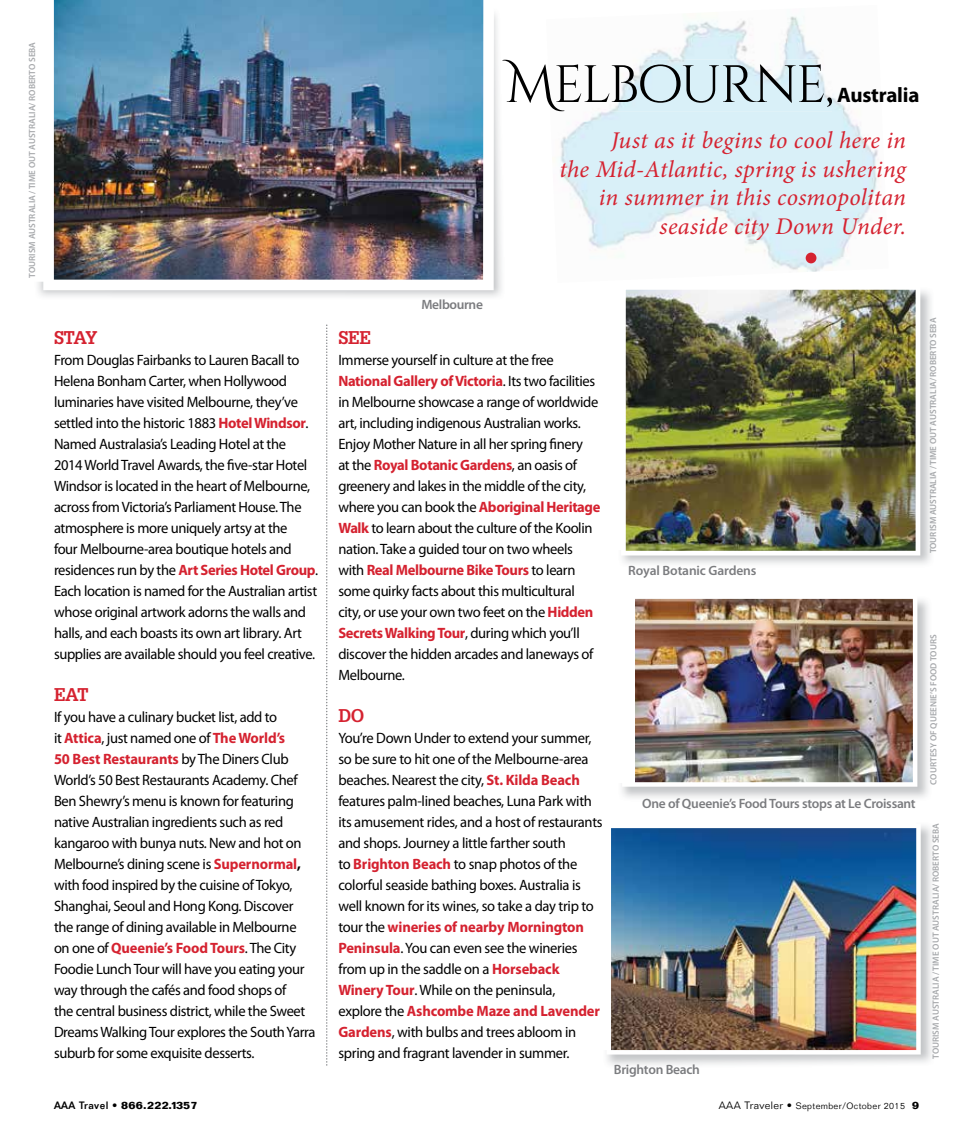
<style>
.page{position:relative;width:972px;height:1134px;background:#fff}
.page>*{position:absolute;margin:0;border:0;box-sizing:border-box;transform-origin:0 0}
.t1{font:52.5px "Cinzel Decorative";letter-spacing:-.035em;color:#000}
.t2{font:italic 24px/28.5px "Minion Pro";letter-spacing:.01em;color:#d52230;text-align:right}
.t3{font:700 21px "Myriad Pro";letter-spacing:-.01em;color:#000}
.t4{font:700 18px "Glypha";letter-spacing:-.025em;color:#d52230}
.t5{font:15px/21px "Myriad Pro";letter-spacing:-.025em;color:#000}
.t6{font:600 13.5px "Myriad Pro";letter-spacing:-.02em;color:#7b7c7f}
.t7{font:700 10.5px "Folio";letter-spacing:.03em;color:#000}
.t8{font:600 9px "Myriad Pro";color:#a7a9ac}
.t9{font:300 9px "Folio";letter-spacing:.04em;color:#000}
.s1{font-weight:700;color:#d52230}
.s2{font-weight:700}
.s3{font-weight:500}
.s4{font-weight:300}
.s5{font-size:10.5px}
.s6{font-weight:700;font-size:10.5px}
</style>
<div class="page">
<img style="left:552px;top:16px;width:328px;height:256px">
<img style="left:552px;top:60px;width:280px;height:51px">
<div style="left:806px;top:253px;width:10px;height:10px;background:#d52230;border-radius:50%"></div>
<img style="left:43px;top:0;width:451px;height:290px">
<img style="left:622px;top:291px;width:309px;height:273px">
<img style="left:622px;top:289px;width:298px;height:267px">
<img style="left:607px;top:826px;width:314px;height:229px">
<img style="left:622px;top:599px;width:306px;height:199px">
<img style="left:622px;top:598px;width:295px;height:189px">
<svg style="left:326px;top:325px;width:1px;height:741px"></svg>
<p class="t8" style="left:26px;top:278px;width:237px;rotate:-90deg">TOURISM AUSTRALIA / TIME OUT AUSTRALIA/ ROBERTO SEBA</p>
<h1 class="t1" style="left:506px;top:51px;width:330px">Melbourne,</h1>
<h3 class="t3" style="left:837px;top:81px;width:84px">Australia</h3>
<h2 class="t2" style="left:559px;top:126px;width:348px">Just as it begins to cool here in<br>the Mid-Atlantic, spring is ushering in summer in this cosmopolitan seaside city Down Under.</h2>
<p class="t4" style="left:54px;top:326px;width:45px">STAY</p>
<p class="t5" style="left:54px;top:349px;width:266px">From Douglas Fairbanks to Lauren Bacall to Helena Bonham Carter, when Hollywood luminaries have visited Melbourne, they’ve settled into the historic 1883 <span class="s1">Hotel Windsor</span>.<br>Named Australasia’s Leading Hotel at the 2014 World Travel Awards, the five-star Hotel Windsor is located in the heart of Melbourne, across from Victoria’s Parliament House. The atmosphere is more uniquely artsy at the<br>four Melbourne-area boutique hotels and residences run by the <span class="s1">Art Series Hotel Group</span>.<br>Each location is named for the Australian artist whose original artwork adorns the walls and halls, and each boasts its own art library. Art supplies are available should you feel creative.</p>
<p class="t4" style="left:54px;top:683px;width:36px">EAT</p>
<p class="t5" style="left:54px;top:706px;width:263px">If you have a culinary bucket list, add to<br>it <span class="s1">Attica</span>, just named one of <span class="s1">The World’s<br>50 Best Restaurants</span> by The Diners Club World’s 50 Best Restaurants Academy. Chef Ben Shewry’s menu is known for featuring native Australian ingredients such as red kangaroo with bunya nuts. New and hot on Melbourne’s dining scene is <span class="s1">Supernormal</span><span class="s2">, </span>with food inspired by the cuisine of Tokyo, Shanghai, Seoul and Hong Kong. Discover the range of dining available in Melbourne on one of <span class="s1">Queenie’s Food Tours</span>. The City Foodie Lunch Tour will have you eating your way through the cafés and food shops of<br>the central business district, while the Sweet Dreams Walking Tour explores the South Yarra suburb for some exquisite desserts.</p>
<p class="t6" style="left:421px;top:296px;width:63px">Melbourne</p>
<p class="t4" style="left:338px;top:326px;width:34px">SEE</p>
<p class="t5" style="left:338px;top:349px;width:264px">Immerse yourself in culture at the free <span class="s1">National Gallery of Victoria</span>. Its two facilities in Melbourne showcase a range of worldwide art, including indigenous Australian works.<br>Enjoy Mother Nature in all her spring finery<br>at the <span class="s1">Royal Botanic Gardens</span>, an oasis of greenery and lakes in the middle of the city, where you can book the <span class="s1">Aboriginal Heritage Walk</span> to learn about the culture of the Koolin nation. Take a guided tour on two wheels with <span class="s1">Real Melbourne Bike Tours</span> to learn some quirky facts about this multicultural city, or use your own two feet on the <span class="s1">Hidden Secrets Walking Tour</span>, during which you’ll discover the hidden arcades and laneways of Melbourne.</p>
<p class="t4" style="left:338px;top:704px;width:28px">DO</p>
<p class="t5" style="left:338px;top:727px;width:266px">You’re Down Under to extend your summer, so be sure to hit one of the Melbourne-area beaches. Nearest the city, <span class="s1">St. Kilda Beach </span>features palm-lined beaches, Luna Park with its amusement rides, and a host of restaurants and shops. Journey a little farther south<br>to <span class="s1">Brighton Beach</span> to snap photos of the colorful seaside bathing boxes. Australia is well known for its wines, so take a day trip to tour the <span class="s1">wineries of nearby Mornington Peninsula</span>. You can even see the wineries from up in the saddle on a <span class="s1">Horseback Winery Tour</span>. While on the peninsula, explore the <span class="s1">Ashcombe Maze and Lavender Gardens</span>, with bulbs and trees abloom in spring and fragrant lavender in summer.</p>
<p class="t6" style="left:628px;top:561px;width:130px">Royal Botanic Gardens</p>
<p class="t6" style="left:642px;top:795px;width:275px">One of Queenie’s Food Tours stops at Le Croissant</p>
<p class="t6" style="left:614px;top:1060px;width:88px">Brighton Beach</p>
<p class="t7" style="left:54px;top:1099px;width:145px"><span class="s3">AAA Travel</span> <span class="s4">•</span> 866.222.1357</p>
<p class="t9" style="left:719px;top:1101px;width:202px"><span class="s5">AAA Traveler •</span> September/October 2015 <span class="s6">9</span></p>
<p class="t8" style="left:928px;top:553px;width:237px;rotate:-90deg">TOURISM AUSTRALIA / TIME OUT AUSTRALIA/ ROBERTO SEBA</p>
<p class="t8" style="left:928px;top:785px;width:152px;rotate:-90deg">COURTESY OF QUEENIE’S FOOD TOURS</p>
<p class="t8" style="left:930px;top:1059px;width:237px;rotate:-90deg">TOURISM AUSTRALIA / TIME OUT AUSTRALIA/ ROBERTO SEBA</p>
</div>
